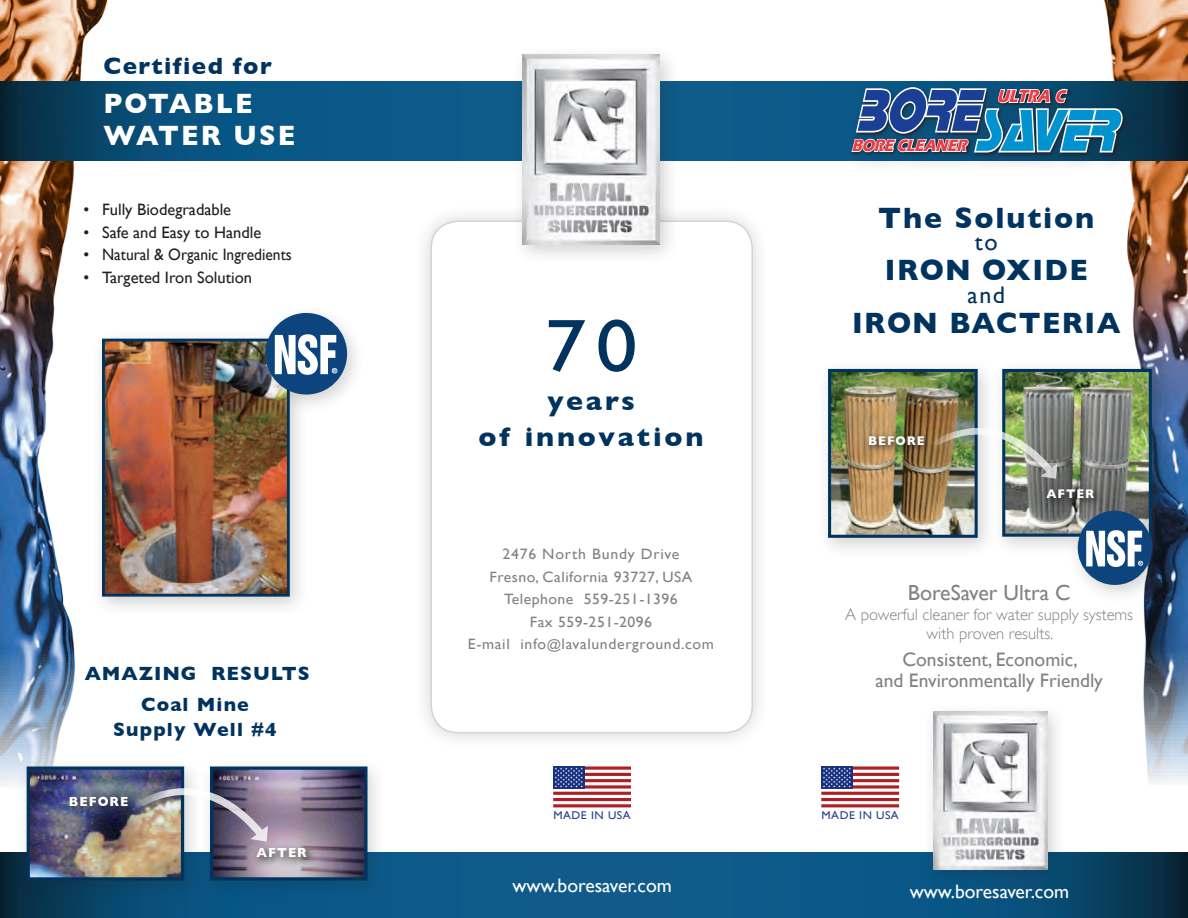
<style>
.page{position:relative;width:1188px;height:918px;background:#fff}
.page>*{position:absolute;margin:0;border:0;box-sizing:border-box;transform-origin:0 0}
.t1{font:75px "Gill Sans";color:#00345f;scale:1.1 1}
.t2{font:italic 61.35px "Scott Plain";color:#0093d0;scale:.83 1}
.t3{font:italic 61.35px "Scott Plain";color:#1b3f94;scale:.83 1}
.t4{font:700 30px "Gill Sans";letter-spacing:.05em;color:#00345f;scale:.95 1}
.t5{font:700 30px "Gill Sans";letter-spacing:.05em;color:#00345f}
.t6{font:700 28.5px "Gill Sans";letter-spacing:.08em;color:#fff;scale:.95 1}
.t7{font:700 27px "Gill Sans";letter-spacing:.1em;color:#00345f;scale:1.05 1}
.t8{font:700 24px "Gill Sans";letter-spacing:.06em;color:#00345f}
.t9{font:24px "Gill Sans";color:#00345f}
.t10{font:21.9px "Gill Sans";color:#808285}
.t11{font:19.5px "Gill Sans";color:#808285}
.t12{font:19.5px "Gill Sans";color:#fff}
.heading{font:700 19.5px "Gill Sans";letter-spacing:.055em;color:#00345f}
.t13{font:italic 700 17.85px "Eras ITC";color:#ee3a41;scale:.83 1}
.t14{font:italic 700 17.1px "Eras ITC";color:#ee3a41;scale:.83 1}
.t15{font:16.5px "Gill Sans";color:#231f20}
.t16{font:300 16.5px "Gill Sans";color:#808285}
.t17{font:15px "Gill Sans";letter-spacing:.03em;color:#808285;scale:1.05 1}
.t18{font:15px "Gill Sans";letter-spacing:.05em;color:#808285;scale:1.05 1}
.t19{font:700 13.5px "Gill Sans";letter-spacing:.08em;color:#fff;scale:.95 1}
.t20{font:700 12.75px "Gill Sans";letter-spacing:.08em;color:#fff;scale:.95 1}
.bullet_-_light_text{font:11.25px "Gill Sans";letter-spacing:.04em;color:#253f8e;scale:1.05 1}
.s1{font-size:13.5px}
</style>
<div class="page">
<img style="left:0;top:0;width:141px;height:785px">
<img style="left:0;top:852px;width:1188px;height:66px">
<div style="left:922px;top:702px;width:145px;height:189px;background:#231f20;opacity:.2"></div>
<img style="left:933px;top:712px;width:114px;height:158px">
<img style="left:1061px;top:0;width:127px;height:785px">
<div style="left:91px;top:329px;width:218px;height:288px;background:#231f20;opacity:.2"></div>
<img style="left:106px;top:343px;width:180px;height:250px">
<div style="left:102px;top:339px;width:188px;height:258px;border:3px solid #00345f"></div>
<div style="left:817px;top:359px;width:180px;height:199px;background:#231f20;opacity:.2"></div>
<img style="left:832px;top:373px;width:142px;height:161px">
<div style="left:828px;top:369px;width:150px;height:169px;border:3px solid #00345f"></div>
<div style="left:991px;top:359px;width:180px;height:198px;background:#231f20;opacity:.2"></div>
<img style="left:1006px;top:373px;width:142px;height:160px">
<div style="left:1002px;top:369px;width:150px;height:168px;border:3px solid #00345f"></div>
<img style="left:930px;top:400px;width:127px;height:79px">
<svg style="left:864px;top:431px;width:69px;height:24px;background:#846d44"></svg>
<svg style="left:1042px;top:485px;width:61px;height:23px"></svg>
<div style="left:412px;top:202px;width:359px;height:550px;background:#231f20;opacity:.4"></div>
<div style="left:431px;top:221px;width:321px;height:512px;background:#fff;border-radius:27px"></div>
<div style="left:430px;top:220px;width:323px;height:513px;border:2px solid #a8a9ad;border-radius:27px"></div>
<div style="left:1067px;top:501px;width:104px;height:104px;background:#231f20;opacity:.2"></div>
<svg style="left:1078px;top:511px;width:74px;height:74px"></svg>
<div style="left:15px;top:757px;width:188px;height:144px;background:#231f20;opacity:.2"></div>
<img style="left:31px;top:770px;width:149px;height:106px">
<div style="left:27px;top:766px;width:157px;height:114px;border:3px solid #00345f"></div>
<div style="left:199px;top:757px;width:188px;height:144px;background:#231f20;opacity:.2"></div>
<img style="left:214px;top:770px;width:150px;height:106px">
<div style="left:210px;top:766px;width:158px;height:114px;border:3px solid #00345f"></div>
<img style="left:134px;top:759px;width:134px;height:83px">
<svg style="left:64px;top:791px;width:73px;height:25px;background:#47506e"></svg>
<svg style="left:252px;top:843px;width:64px;height:24px;background:#a79ba5"></svg>
<img style="left:0;top:81px;width:1188px;height:79px">
<div style="left:511px;top:45px;width:168px;height:220px;background:#231f20;opacity:.2"></div>
<img style="left:523px;top:55px;width:137px;height:190px">
<div style="left:842px;top:78px;width:301px;height:97px;background:#231f20;opacity:.2"></div>
<div style="left:1034px;top:106px;width:93px;height:51px;background:#0a3650"></div>
<svg style="left:850px;top:84px;width:275px;height:85px"></svg>
<div style="left:255px;top:304px;width:111px;height:111px;background:#231f20;opacity:.2"></div>
<svg style="left:266px;top:313px;width:81px;height:82px"></svg>
<svg style="left:553px;top:770px;width:78px;height:32px"></svg>
<svg style="left:584px;top:766px;width:47px;height:4px"></svg>
<hr style="left:553px;top:773px;width:78px;height:3px;background:#af1e22">
<hr style="left:553px;top:779px;width:78px;height:3px;background:#af1e22">
<svg style="left:584px;top:785px;width:47px;height:4px"></svg>
<hr style="left:553px;top:792px;width:78px;height:3px;background:#af1e22">
<hr style="left:553px;top:798px;width:78px;height:3px;background:#af1e22">
<hr style="left:553px;top:804px;width:78px;height:3px;background:#af1e22">
<svg style="left:553px;top:766px;width:31px;height:23px"></svg>
<svg style="left:555px;top:767px;width:28px;height:20px"></svg>
<svg style="left:821px;top:770px;width:78px;height:32px"></svg>
<svg style="left:852px;top:766px;width:47px;height:4px"></svg>
<hr style="left:821px;top:773px;width:78px;height:3px;background:#af1e22">
<hr style="left:821px;top:779px;width:78px;height:3px;background:#af1e22">
<svg style="left:852px;top:785px;width:47px;height:4px"></svg>
<hr style="left:821px;top:792px;width:78px;height:3px;background:#af1e22">
<hr style="left:821px;top:798px;width:78px;height:3px;background:#af1e22">
<hr style="left:821px;top:804px;width:78px;height:3px;background:#af1e22">
<svg style="left:821px;top:766px;width:31px;height:23px"></svg>
<svg style="left:823px;top:767px;width:28px;height:20px"></svg>
<p class="t8" style="left:103px;top:52px;width:170px">Certified for</p>
<p class="t6" style="left:103px;top:87px;width:159px">POTABLE</p>
<p class="t6" style="left:103px;top:119px;width:204px">WATER USE</p>
<p class="t15" style="left:83px;top:200px;width:149px">• Fully Biodegradable</p>
<p class="t15" style="left:83px;top:223px;width:180px">• Safe and Easy to Handle</p>
<p class="t15" style="left:83px;top:245px;width:210px">• Natural &amp; Organic Ingredients</p>
<p class="t15" style="left:83px;top:268px;width:170px">• Targeted Iron Solution</p>
<p class="heading" style="left:85px;top:662px;width:226px">AMAZING RESULTS</p>
<p class="heading" style="left:141px;top:693px;width:109px">Coal Mine</p>
<p class="heading" style="left:113px;top:718px;width:165px">Supply Well #4</p>
<p class="t19" style="left:69px;top:793px;width:64px">BEFORE</p>
<p class="t19" style="left:257px;top:844px;width:54px">AFTER</p>
<p class="t1" style="left:545px;top:302px;width:86px">70</p>
<p class="t7" style="left:547px;top:385px;width:85px">years</p>
<p class="t7" style="left:478px;top:421px;width:216px">of innovation</p>
<p class="t18" style="left:503px;top:545px;width:170px">2476 North Bundy Drive</p>
<p class="t17" style="left:490px;top:568px;width:195px">Fresno, California 93727, USA</p>
<p class="t17" style="left:504px;top:590px;width:167px">Telephone 559-251-1396</p>
<p class="t17" style="left:530px;top:613px;width:118px">Fax 559-251-2096</p>
<p class="t17" style="left:468px;top:635px;width:236px">E-mail info<span class="s1">@</span>lavalunderground.com</p>
<p class="t3" style="left:857px;top:79px;width:164px">BORE</p>
<p class="t13" style="left:997px;top:86px;width:88px">uLtRA C</p>
<p class="t2" style="left:975px;top:99px;width:189px">SAVER</p>
<p class="t14" style="left:852px;top:136px;width:145px">BORE CLEANER</p>
<p class="t5" style="left:878px;top:200px;width:218px">The Solution</p>
<p class="t9" style="left:975px;top:228px;width:24px">to</p>
<p class="t4" style="left:885px;top:252px;width:215px">IRON OXIDE</p>
<p class="t9" style="left:968px;top:280px;width:39px">and</p>
<p class="t4" style="left:852px;top:305px;width:284px">IRON BACTERIA</p>
<p class="t20" style="left:868px;top:433px;width:61px">BEFORE</p>
<p class="t20" style="left:1046px;top:486px;width:52px">AFTER</p>
<p class="t10" style="left:908px;top:580px;width:164px">BoreSaver Ultra C</p>
<p class="t16" style="left:845px;top:605px;width:289px">A powerful cleaner for water supply systems</p>
<p class="t16" style="left:927px;top:624px;width:128px">with proven results.</p>
<p class="t11" style="left:902px;top:648px;width:177px">Consistent, Economic,</p>
<p class="t11" style="left:876px;top:669px;width:229px">and Environmentally Friendly</p>
<p class="bullet_-_light_text" style="left:554px;top:808px;width:75px">MADE IN USA</p>
<p class="bullet_-_light_text" style="left:822px;top:808px;width:75px">MADE IN USA</p>
<p class="t12" style="left:512px;top:874px;width:161px">www.boresaver.com</p>
<p class="t12" style="left:910px;top:880px;width:161px">www.boresaver.com</p>
</div>
